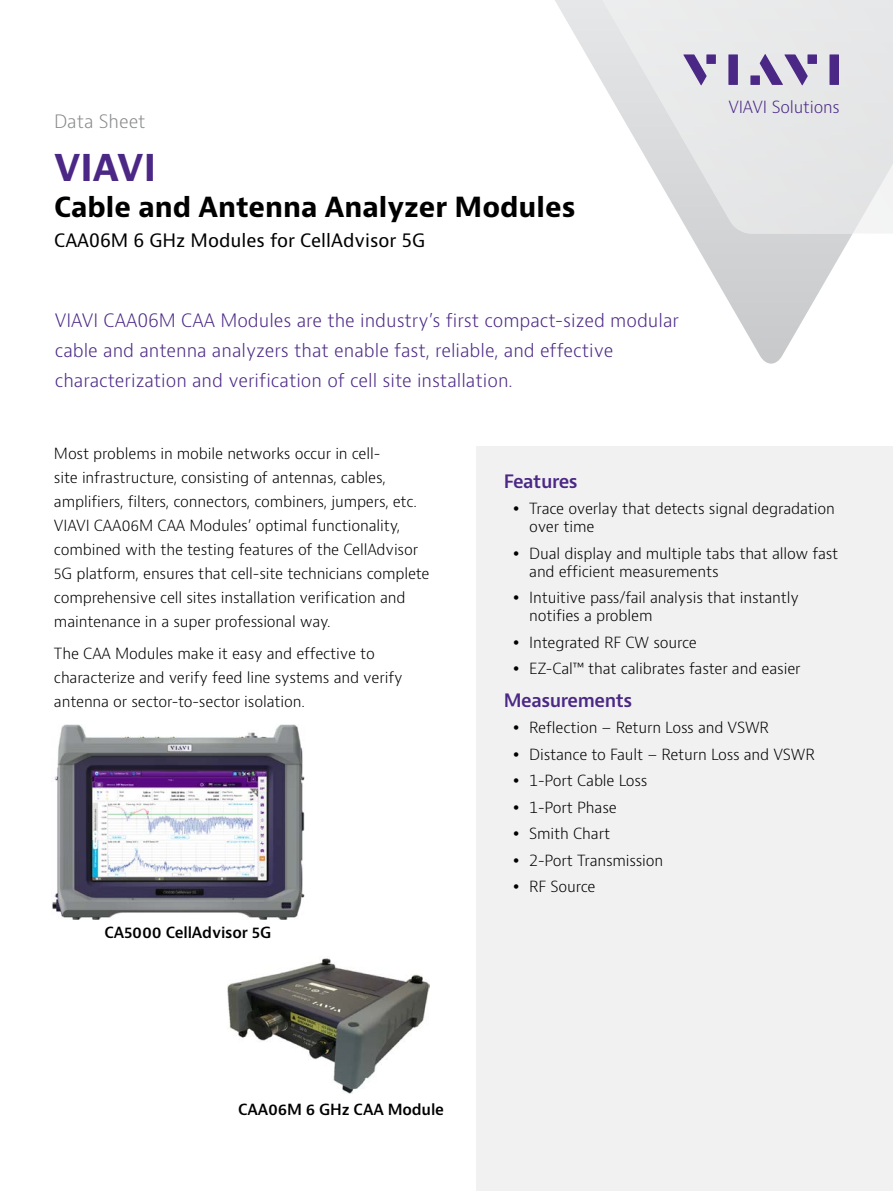
<style>
.page{position:relative;width:893px;height:1191px;background:#fff}
.page>*{position:absolute;margin:0;border:0;box-sizing:border-box;transform-origin:0 0}
.t1{font:700 36px "Bernino Sans";color:#4b2885}
.t2{font:700 27px "Bernino Sans";color:#000}
.t3{font:300 18px/30px "Bernino Sans";color:#4b2885}
.t4{font:18px "Bernino Sans";color:#000}
.t5{font:600 18px "Bernino Sans";letter-spacing:-.025em;color:#4b2885}
.t6{font:300 18px "Bernino Sans";color:#888a8c}
.t7{font:300 16.35px "Bernino Sans";letter-spacing:-.01em;color:#4b2885}
.t8{font:300 15px/24px "Bernino Sans";letter-spacing:-.01em;color:#000}
.t9{font:600 15px "Bernino Sans";letter-spacing:-.01em;color:#000}
</style>
<div class="page">
<svg style="left:690px;top:234px;width:162px;height:130px"></svg>
<svg style="left:555px;top:0;width:338px;height:234px"></svg>
<svg style="left:683px;top:54px;width:24px;height:31px"></svg>
<div style="left:706px;top:54px;width:10px;height:10px;background:#4b2885"></div>
<div style="left:728px;top:54px;width:10px;height:31px;background:#4b2885"></div>
<div style="left:807px;top:54px;width:10px;height:10px;background:#4b2885"></div>
<div style="left:829px;top:54px;width:10px;height:31px;background:#4b2885"></div>
<svg style="left:760px;top:54px;width:48px;height:31px"></svg>
<div style="left:750px;top:75px;width:10px;height:10px;background:#4b2885"></div>
<div style="left:477px;top:446px;width:416px;height:745px;background:#f1f1f2"></div>
<img style="left:52px;top:724px;width:253px;height:195px">
<img style="left:227px;top:958px;width:203px;height:135px">
<p class="t6" style="left:54px;top:109px;width:93px">Data Sheet</p>
<h1 class="t1" style="left:54px;top:144px;width:104px">VIAVI</h1>
<h2 class="t2" style="left:54px;top:189px;width:523px">Cable and Antenna Analyzer Modules</h2>
<p class="t4" style="left:54px;top:228px;width:373px">CAA06M 6 GHz Modules for CellAdvisor 5G</p>
<p class="t3" style="left:55px;top:306px;width:626px">VIAVI CAA06M CAA Modules are the industry’s first compact-sized modular cable and antenna analyzers that enable fast, reliable, and effective characterization and verification of cell site installation.</p>
<p class="t7" style="left:728px;top:96px;width:113px">VIAVI Solutions</p>
<p class="t8" style="left:54px;top:441px;width:377px">Most problems in mobile networks occur in cell-<br>site infrastructure, consisting of antennas, cables, amplifiers, filters, connectors, combiners, jumpers, etc.<br>VIAVI CAA06M CAA Modules’ optimal functionality, combined with the testing features of the CellAdvisor 5G platform, ensures that cell-site technicians complete comprehensive cell sites installation verification and maintenance in a super professional way.</p>
<p class="t8" style="left:54px;top:642px;width:350px">The CAA Modules make it easy and effective to characterize and verify feed line systems and verify antenna or sector-to-sector isolation.</p>
<p class="t9" style="left:104px;top:922px;width:168px">CA5000 CellAdvisor 5G</p>
<p class="t5" style="left:504px;top:469px;width:75px">Features</p>
<p class="t8" style="left:529px;top:500px;width:307px;line-height:18px">Trace overlay that detects signal degradation over time</p>
<p class="t8" style="left:529px;top:544px;width:311px;line-height:18px">Dual display and multiple tabs that allow fast and efficient measurements</p>
<p class="t8" style="left:529px;top:589px;width:271px;line-height:18px">Intuitive pass/fail analysis that instantly notifies a problem</p>
<p class="t8" style="left:529px;top:629px;width:273px;line-height:26.5px">Integrated RF CW source<br>EZ-Cal™ that calibrates faster and easier</p>
<p class="t5" style="left:504px;top:688px;width:130px">Measurements</p>
<p class="t8" style="left:529px;top:715px;width:287px;line-height:26.5px">Reflection – Return Loss and VSWR<br>Distance to Fault – Return Loss and VSWR<br>1-Port Cable Loss<br>1-Port Phase<br>Smith Chart<br>2-Port Transmission<br>RF Source</p>
<p class="t9" style="left:238px;top:1100px;width:208px">CAA06M 6 GHz CAA Module</p>
</div>
